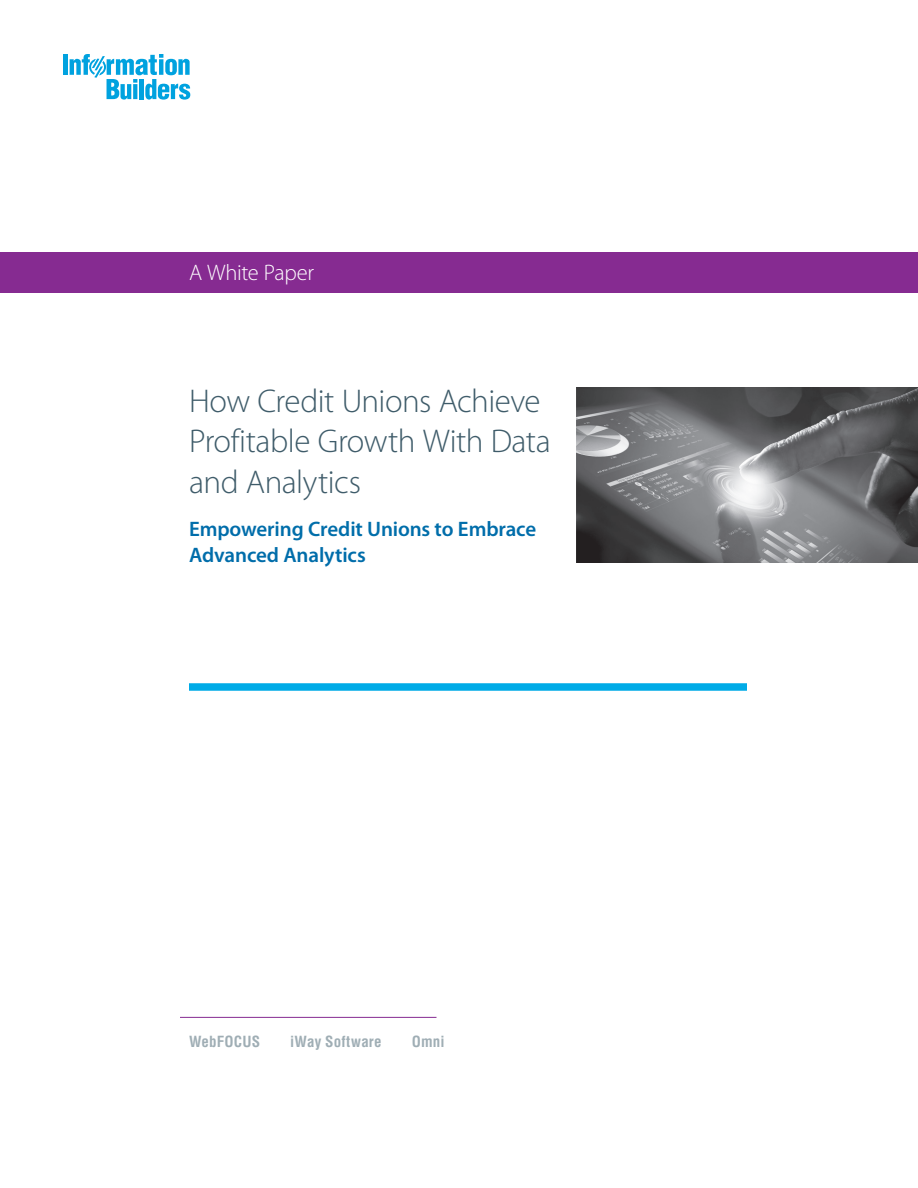
<style>
.page{position:relative;width:918px;height:1188px;background:#fff}
.page>*{position:absolute;margin:0;border:0;box-sizing:border-box;transform-origin:0 0}
.t1{font:300 33px/40.5px "Myriad Pro";letter-spacing:-.015em;color:#3f5c6a}
.t2{font:300 22.5px "Myriad Pro";letter-spacing:-.015em;color:#fff}
.t3{font:600 21px/25.5px "Myriad Pro";letter-spacing:-.01em;color:#006daa}
.t4{font:700 condensed 15px "Helvetica";letter-spacing:.015em;color:#3f5c6a}
.s1{color:#006eaa}
</style>
<div class="page">
<div style="left:189px;top:683px;width:558px;height:8px;background:#00abe7"></div>
<div style="left:63px;top:54px;width:5px;height:21px;background:#00a2df"></div>
<svg style="left:70px;top:54px;width:120px;height:46px"></svg>
<div style="left:0;top:252px;width:918px;height:40px;background:#862b91"></div>
<img style="left:576px;top:387px;width:342px;height:175px">
<hr style="left:180px;top:1017px;width:256px;height:1px;background:#862b91">
<p class="t2" style="left:189px;top:260px;width:127px">A White Paper</p>
<p class="t1" style="left:189px;top:381px;width:363px">How Credit Unions Achieve<br>Profitable Growth With Data and Analytics</p>
<p class="t3" style="left:189px;top:517px;width:349px">Empow<span class="s1">ering Credit Unions t</span>o Embrace<br>Advanced Analytics</p>
<p class="t4" style="left:189px;top:1032px;width:73px">WebFOCUS</p>
<p class="t4" style="left:290px;top:1032px;width:93px">iWay Software</p>
<p class="t4" style="left:412px;top:1032px;width:34px">Omni</p>
</div>
